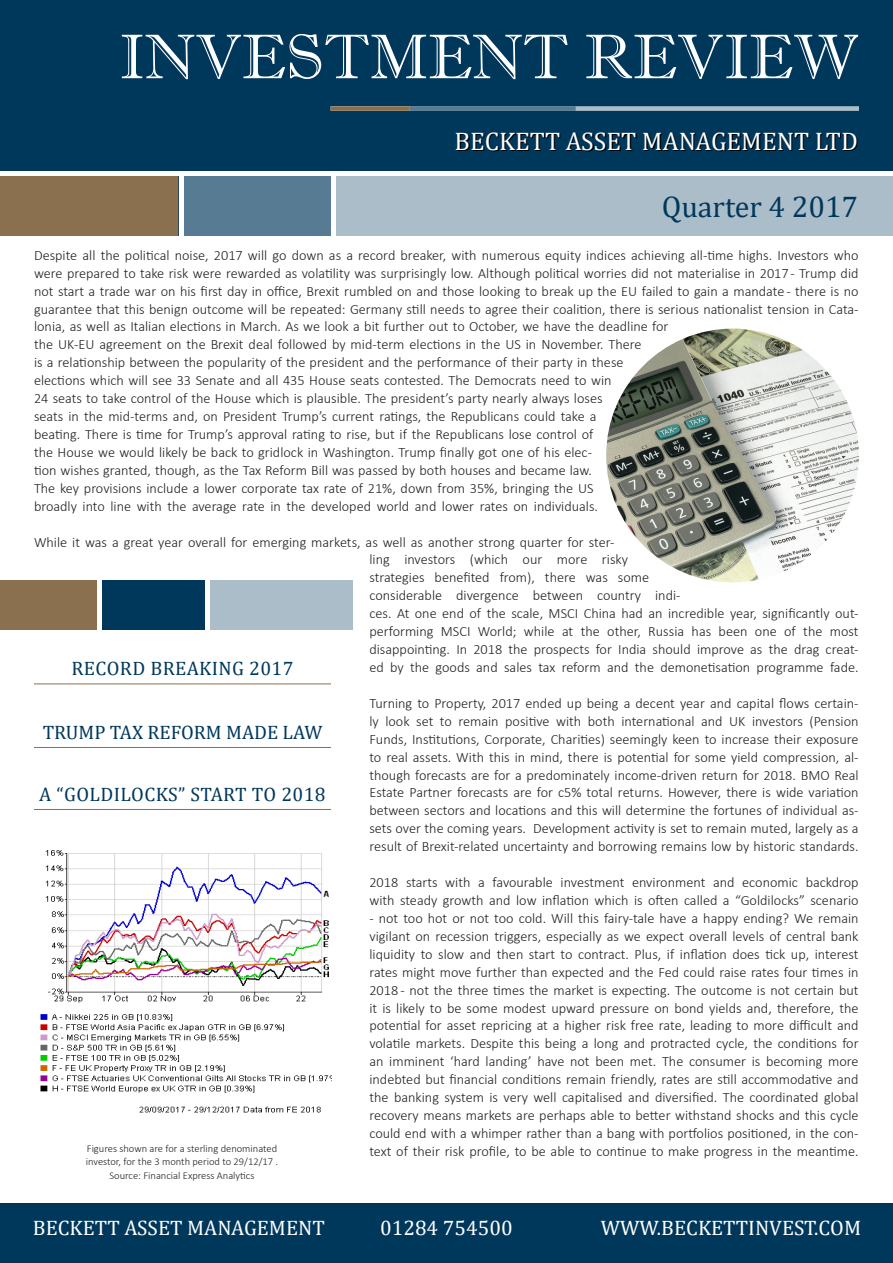
<style>
.page{position:relative;width:893px;height:1263px;background:#fff}
.page>*{position:absolute;margin:0;border:0;box-sizing:border-box;transform-origin:0 0}
.t1{font:63px "Imprint MT Shadow";color:#fff}
.t2{font:30px "Cambria";color:#00385c}
.t3{font:25.5px "Cambria";color:#fff}
.t4{font:21px "Cambria";color:#fff}
.Front_left_headings{font:19.5px "Cambria";letter-spacing:.015em;color:#00385c}
.t5{font:300 14.25px/17.9px "Calibri";color:#231f20}
.t6{font:300 10.5px/13.5px "Calibri";color:#231f20;text-align:center}
</style>
<div class="page">
<div style="left:34px;top:580px;width:318px;height:49px;background:#abbdc9"></div>
<div style="left:102px;top:580px;width:108px;height:49px;background:#00385c"></div>
<div style="left:0;top:580px;width:97px;height:49px;background:#8a704e"></div>
<hr style="left:34px;top:809px;width:297px;height:1px;background:#8a704e">
<hr style="left:34px;top:684px;width:297px;height:1px;background:#8a704e">
<hr style="left:34px;top:747px;width:297px;height:1px;background:#8a704e">
<div style="left:97px;top:580px;width:5px;height:49px;background:#fff"></div>
<div style="left:205px;top:580px;width:5px;height:49px;background:#fff"></div>
<img style="left:606px;top:329px;width:253px;height:253px">
<img style="left:40px;top:850px;width:292px;height:263px">
<div style="left:336px;top:174px;width:557px;height:62px;background:#abbdc9"></div>
<div style="left:0;top:1203px;width:893px;height:60px;background:#00385c"></div>
<div style="left:0;top:0;width:893px;height:174px;background:#00385c"></div>
<div style="left:0;top:174px;width:179px;height:62px;background:#8a704e"></div>
<div style="left:331px;top:106px;width:79px;height:5px;background:#8a704e"></div>
<div style="left:410px;top:106px;width:166px;height:5px;background:#577b93"></div>
<div style="left:576px;top:106px;width:283px;height:5px;background:#abbdc9"></div>
<div style="left:179px;top:174px;width:152px;height:62px;background:#577b93"></div>
<hr style="left:0;top:172px;width:893px;height:4px;background:#fff">
<hr style="left:179px;top:174px;width:4px;height:62px;background:#fff">
<p class="t1" style="left:119px;top:20px;width:741px">INVESTMENT REVIEW</p>
<p class="t3" style="left:455px;top:127px;width:405px">BECKETT ASSET MANAGEMENT LTD</p>
<p class="t2" style="left:662px;top:190px;width:198px">Quarter 4 2017</p>
<p class="t5" style="left:34px;top:246px;width:826px">Despite all the political noise, 2017 will go down as a record breaker, with numerous equity indices achieving all-time highs. Investors who were prepared to take risk were rewarded as volatility was surprisingly low. Although political worries did not materialise in 2017 - Trump did not start a trade war on his first day in office, Brexit rumbled on and those looking to break up the EU failed to gain a mandate - there is no guarantee that this benign outcome will be repeated: Germany still needs to agree their coalition, there is serious nationalist tension in Cata&shy;lonia, as well as Italian elections in March. As we look a bit further out to October, we have the deadline for<br>the UK-EU agreement on the Brexit deal followed by mid-term elections in the US in November. There<br>is a relationship between the popularity of the president and the performance of their party in these<br>elections which will see 33 Senate and all 435 House seats contested. The Democrats need to win<br>24 seats to take control of the House which is plausible. The president’s party nearly always loses<br>seats in the mid-terms and, on President Trump’s current ratings, the Republicans could take a<br>beating. There is time for Trump’s approval rating to rise, but if the Republicans lose control of<br>the House we would likely be back to gridlock in Washington. Trump finally got one of his elec-<br>tion wishes granted, though, as the Tax Reform Bill was passed by both houses and became law.<br>The key provisions include a lower corporate tax rate of 21%, down from 35%, bringing the US<br>broadly into line with the average rate in the developed world and lower rates on individuals.</p>
<p class="t5" style="left:369px;top:533px;width:491px;text-indent:-335px">While it was a great year overall for emerging markets, as well as another strong quarter for ster-<br>ling investors (which our more risky<br>strategies benefited from), there was some<br>considerable divergence between country indi-<br>ces. At one end of the scale, MSCI China had an incredible year, significantly out&shy;performing MSCI World; while at the other, Russia has been one of the most disappointing. In 2018 the prospects for India should improve as the drag creat&shy;ed by the goods and sales tax reform and the demonetisation programme fade.</p>
<p class="t5" style="left:369px;top:694px;width:491px;text-align:justify">Turning to Property, 2017 ended up being a decent year and capital flows certain&shy;ly look set to remain positive with both international and UK investors (Pension Funds, Institutions, Corporate, Charities) seemingly keen to increase their exposure to real assets. With this in mind, there is potential for some yield compression, al&shy;though forecasts are for a predominately income-driven return for 2018. BMO Real Estate Partner forecasts are for c5% total returns. However, there is wide variation between sectors and locations and this will determine the fortunes of individual as&shy;sets over the coming years. Development activity is set to remain muted, largely as a result of Brexit-related uncertainty and borrowing remains low by historic standards.</p>
<p class="t5" style="left:369px;top:873px;width:491px">2018 starts with a favourable investment environment and economic backdrop with steady growth and low inflation which is often called a “Goldilocks” scenario</p>
<p class="t5" style="left:369px;top:909px;width:491px;text-align:justify">- not too hot or not too cold. Will this fairy-tale have a happy ending? We remain vigilant on recession triggers, especially as we expect overall levels of central bank liquidity to slow and then start to contract. Plus, if inflation does tick up, interest rates might move further than expected and the Fed could raise rates four times in 2018 - not the three times the market is expecting. The outcome is not certain but it is likely to be some modest upward pressure on bond yields and, therefore, the potential for asset repricing at a higher risk free rate, leading to more difficult and volatile markets. Despite this being a long and protracted cycle, the conditions for an imminent ‘hard landing’ have not been met. The consumer is becoming more indebted but financial conditions remain friendly, rates are still accommodative and the banking system is very well capitalised and diversified. The coordinated global recovery means markets are perhaps able to better withstand shocks and this cycle could end with a whimper rather than a bang with portfolios positioned, in the con&shy;text of their risk profile, to be able to continue to make progress in the meantime.</p>
<p class="Front_left_headings" style="left:71px;top:657px;width:224px">RECORD BREAKING 2017</p>
<p class="Front_left_headings" style="left:43px;top:721px;width:281px">TRUMP TAX REFORM MADE LAW</p>
<p class="Front_left_headings" style="left:39px;top:783px;width:288px">A “GOLDILOCKS” START TO 2018</p>
<p class="t6" style="left:86px;top:1141px;width:194px">Figures shown are for a sterling denominated investor, for the 3 month period to 29/12/17 .<br>Source: Financial Express Analytics</p>
<p class="t4" style="left:33px;top:1215px;width:294px">BECKETT ASSET MANAGEMENT</p>
<p class="t4" style="left:380px;top:1215px;width:134px">01284 754500</p>
<p class="t4" style="left:601px;top:1215px;width:262px">WWW.BECKETTINVEST.COM</p>
</div>
